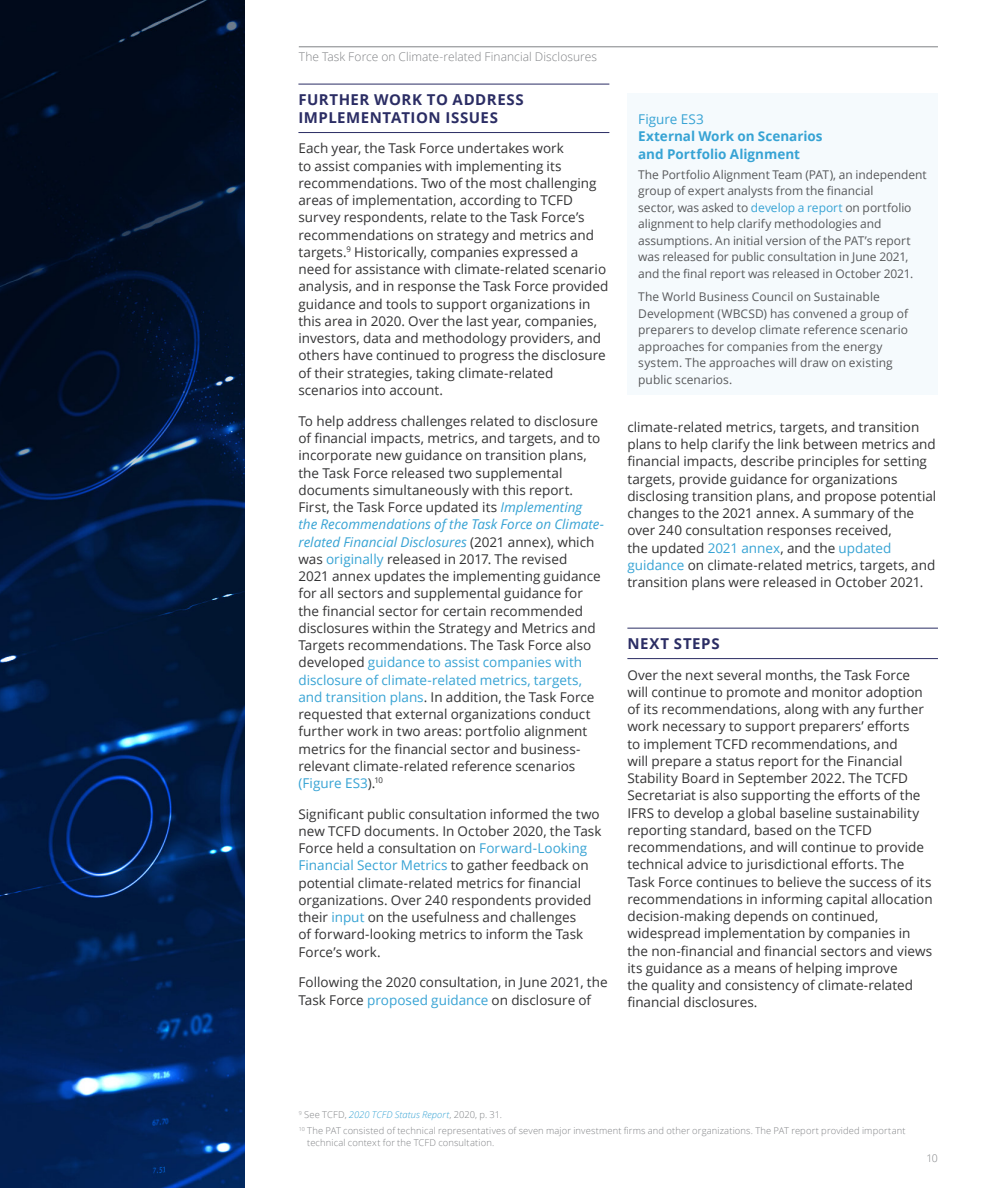
<style>
.page{position:relative;width:992px;height:1188px;background:#fff}
.page>*{position:absolute;margin:0;border:0;box-sizing:border-box;transform-origin:0 0}
.t1{font:700 15px/18px "Open Sans";letter-spacing:.04em;color:#2b2d64}
.t2{font:13.5px/17.2px "Open Sans";color:#333334}
.t3{font:700 13.5px/17.5px "Open Sans";color:#37a3d4}
.t4{font:13.5px "Open Sans";letter-spacing:.01em;color:#37a3d4}
.t5{font:12px/16.5px "Open Sans";color:#58595b}
.t6{font:300 12px "Open Sans";letter-spacing:.005em;color:#808285}
.t7{font:300 10.5px "Open Sans";color:#808285}
.t8{font:300 9.3px/16.4px "Open Sans";letter-spacing:.015em;color:#808285}
.s1{font-style:italic;color:#37a3d4}
.s2{color:#37a3d4}
</style>
<div class="page">
<hr style="left:299px;top:46px;width:638px;height:1px;background:#808285">
<hr style="left:298px;top:84px;width:311px;height:1px;background:#2b2d64">
<hr style="left:298px;top:132px;width:311px;height:1px;background:#2b2d64">
<div style="left:627px;top:93px;width:310px;height:301px;background:#f5fafd"></div>
<hr style="left:627px;top:628px;width:310px;height:1px;background:#2b2d64">
<hr style="left:627px;top:658px;width:310px;height:1px;background:#2b2d64">
<img style="left:0;top:0;width:245px;height:1188px">
<p class="t6" style="left:299px;top:48px;width:300px">The Task Force on Climate-related Financial Disclosures</p>
<p class="t1" style="left:298px;top:90px;width:227px">FURTHER WORK TO ADDRESS<br>IMPLEMENTATION ISSUES</p>
<p class="t2" style="left:298px;top:140px;width:311px">Each year, the Task Force undertakes work<br>to assist companies with implementing its recommendations. Two of the most challenging areas of implementation, according to TCFD survey respondents, relate to the Task Force’s recommendations on strategy and metrics and targets.<sup>9</sup> Historically, companies expressed a need for assistance with climate-related scenario analysis, and in response the Task Force provided guidance and tools to support organizations in this area in 2020. Over the last year, companies, investors, data and methodology providers, and others have continued to progress the disclosure of their strategies, taking climate-related scenarios into account.</p>
<p class="t2" style="left:298px;top:412px;width:307px">To help address challenges related to disclosure of financial impacts, metrics, and targets, and to incorporate new guidance on transition plans, the Task Force released two supplemental documents simultaneously with this report.<br>First, the Task Force updated its <span class="s1">Implementing the Recommendations of the Task Force on Climate&shy;related Financial Disclosures</span> (2021 annex), which was <span class="s2">originally</span> released in 2017. The revised<br>2021 annex updates the implementing guidance for all sectors and supplemental guidance for the financial sector for certain recommended disclosures within the Strategy and Metrics and Targets recommendations. The Task Force also developed <span class="s2">guidance to assist companies with disclosure of climate-related metrics, targets, and transition plans</span>. In addition, the Task Force requested that external organizations conduct further work in two areas: portfolio alignment metrics for the financial sector and business&shy;relevant climate-related reference scenarios <span class="s2">(Figure ES3</span>).<sup>10</sup></p>
<p class="t2" style="left:298px;top:805px;width:304px">Significant public consultation informed the two new TCFD documents. In October 2020, the Task Force held a consultation on <span class="s2">Forward-Looking Financial Sector Metrics</span> to gather feedback on potential climate-related metrics for financial organizations. Over 240 respondents provided their <span class="s2">input</span> on the usefulness and challenges<br>of forward-looking metrics to inform the Task Force’s work.</p>
<p class="t2" style="left:298px;top:974px;width:311px">Following the 2020 consultation, in June 2021, the<br>Task Force <span class="s2">proposed guidance</span> on disclosure of</p>
<p class="t4" style="left:638px;top:110px;width:67px">Figure ES3</p>
<p class="t3" style="left:638px;top:127px;width:186px">External Work on Scenarios and Portfolio Alignment</p>
<p class="t5" style="left:638px;top:166px;width:290px">The Portfolio Alignment Team (PAT), an independent group of expert analysts from the financial<br>sector, was asked to <span class="s2">develop a report</span> on portfolio alignment to help clarify methodologies and assumptions. An initial version of the PAT’s report was released for public consultation in June 2021, and the final report was released in October 2021.</p>
<p class="t5" style="left:638px;top:288px;width:271px">The World Business Council on Sustainable Development (WBCSD) has convened a group of preparers to develop climate reference scenario approaches for companies from the energy system. The approaches will draw on existing public scenarios.</p>
<p class="t2" style="left:627px;top:418px;width:310px">climate-related metrics, targets, and transition plans to help clarify the link between metrics and financial impacts, describe principles for setting targets, provide guidance for organizations disclosing transition plans, and propose potential changes to the 2021 annex. A summary of the over 240 consultation responses received,<br>the updated <span class="s2">2021 annex</span>, and the <span class="s2">updated guidance</span> on climate-related metrics, targets, and transition plans were released in October 2021.</p>
<p class="t1" style="left:627px;top:634px;width:94px">NEXT STEPS</p>
<p class="t2" style="left:627px;top:666px;width:307px">Over the next several months, the Task Force will continue to promote and monitor adoption of its recommendations, along with any further work necessary to support preparers’ efforts<br>to implement TCFD recommendations, and<br>will prepare a status report for the Financial Stability Board in September 2022. The TCFD Secretariat is also supporting the efforts of the IFRS to develop a global baseline sustainability reporting standard, based on the TCFD recommendations, and will continue to provide technical advice to jurisdictional efforts. The Task Force continues to believe the success of its recommendations in informing capital allocation decision-making depends on continued, widespread implementation by companies in the non-financial and financial sectors and views its guidance as a means of helping improve<br>the quality and consistency of climate-related financial disclosures.</p>
<p class="t8" style="left:299px;top:1106px;width:608px"><sup>9</sup> See TCFD, <span class="s1">2020 TCFD Status Report</span>, 2020, p. 31.<br><sup>10</sup> The PAT consisted of technical representatives of seven major investment firms and other organizations. The PAT report provided important</p>
<p class="t8" style="left:307px;top:1134px;width:189px">technical context for the TCFD consultation.</p>
<p class="t7" style="left:926px;top:1151px;width:13px">10</p>
</div>
